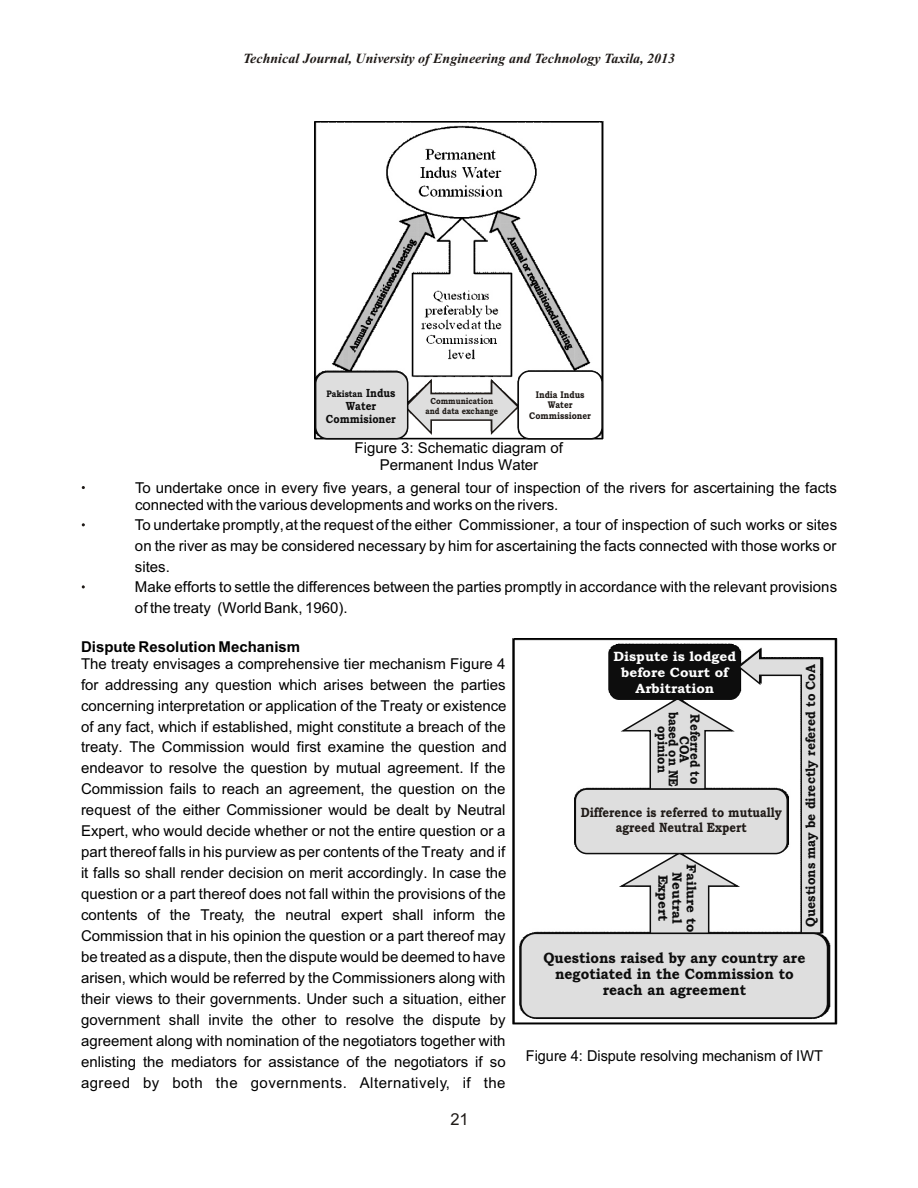
<style>
.page{position:relative;width:918px;height:1188px;background:#fff}
.page>*{position:absolute;margin:0;border:0;box-sizing:border-box;transform-origin:0 0}
.t1{font:16.5px "Arial";color:#1f1a17}
.t2{font:15px/21px "Arial";color:#000}
.t3{font:15px/16px "Bookman Old Style";color:#0d0d0d;text-align:center;scale:.93 1}
.t4{font:700 15px "Arial";color:#000}
.t5{font:italic 700 13.95px "Times New Roman";color:#1f1a17}
.t6{font:13.5px/14.5px "Bookman Old Style";color:#1f1a17;text-align:center;scale:.85 1}
.t7{font:13.5px/15.8px "Bookman Old Style";color:#fff;text-align:center}
.t8{font:13.5px "Bookman Old Style";color:#0d0d0d;scale:.9 1}
.t9{font:13.5px/10.9px "Bookman Old Style";color:#0d0d0d;text-align:center;scale:.88 1}
.t10{font:13.5px/14.2px "Bookman Old Style";color:#0d0d0d;text-align:center}
.t11{font:11.85px/12.8px "Bookman Old Style";color:#0d0d0d;text-align:center;scale:.85 1}
.t12{font:9.75px/10.5px "Bookman Old Style";color:#1f1a17;text-align:center;scale:.85 1}
.t13{font:9.45px "Bookman Old Style";color:#0d0d0d;scale:.85 1}
.t14{font:8.85px/9.4px "Bookman Old Style";color:#1f1a17;text-align:center;scale:.85 1}
.s1{font-size:11.85px}
</style>
<div class="page">
<img style="left:513px;top:639px;width:324px;height:386px">
<svg style="left:620px;top:647px;width:202px;height:288px"></svg>
<div style="left:520px;top:933px;width:308px;height:86px;background:#dedede;border:2px solid #0d0d0d;border-radius:15px"></div>
<img style="left:315px;top:122px;width:289px;height:318px">
<svg style="left:314px;top:370px;width:206px;height:70px"></svg>
<div style="left:518px;top:370px;width:85px;height:70px;background:#fff;border:2px solid #0d0d0d;border-radius:11px"></div>
<div style="left:575px;top:788px;width:213px;height:66px;background:#dedede;border:2px solid #0d0d0d;border-radius:12px"></div>
<div style="left:609px;top:645px;width:131px;height:55px;background:#0d0d0d;border:2px solid #0d0d0d;border-radius:9px"></div>
<p class="t5" style="left:243px;top:54px;width:434px">Technical Journal, University of Engineering and Technology Taxila, 2013</p>
<p class="t13" style="left:327px;top:390px;width:83px">Pakistan <span class="s1">Indus</span></p>
<p class="t11" style="left:326px;top:401px;width:84px">Water<br>Commisioner</p>
<p class="t12" style="left:529px;top:390px;width:74px">India Indus<br>Water<br>Commissioner</p>
<p class="t14" style="left:425px;top:397px;width:87px">Communication and data exchange</p>
<p class="t2" style="left:355px;top:441px;width:210px;line-height:16.8px;text-align:center">Figure 3: Schematic diagram of<br>Permanent Indus Water</p>
<p class="t2" style="left:135px;top:481px;width:703px;line-height:16.8px">To undertake once in every five years, a general tour of inspection of the rivers for ascertaining the facts connected with the various developments and works on the rivers.</p>
<p class="t2" style="left:81px;top:516px;width:6px">·</p>
<p class="t2" style="left:135px;top:516px;width:704px">To undertake promptly, at the request of the either Commissioner, a tour of inspection of such works or sites on the river as may be considered necessary by him for ascertaining the facts connected with those works or sites.<br>Make efforts to settle the differences between the parties promptly in accordance with the relevant provisions of the treaty (World Bank, 1960).</p>
<p class="t4" style="left:81px;top:641px;width:221px">Dispute Resolution Mechanism</p>
<p class="t2" style="left:81px;top:654px;width:427px;text-align:justify">The treaty envisages a comprehensive tier mechanism Figure 4 for addressing any question which arises between the parties concerning interpretation or application of the Treaty or existence of any fact, which if established, might constitute a breach of the treaty. The Commission would first examine the question and endeavor to resolve the question by mutual agreement. If the Commission fails to reach an agreement, the question on the request of the either Commissioner would be dealt by Neutral Expert, who would decide whether or not the entire question or a part thereof falls in his purview as per contents of the Treaty and if it falls so shall render decision on merit accordingly. In case the question or a part thereof does not fall within the provisions of the contents of the Treaty, the neutral expert shall inform the Commission that in his opinion the question or a part thereof may be treated as a dispute, then the dispute would be deemed to have arisen, which would be referred by the Commissioners along with their views to their governments. Under such a situation, either government shall invite the other to resolve the dispute by agreement along with nomination of the negotiators together with enlisting the mediators for assistance of the negotiators if so agreed by both the governments. Alternatively, if the</p>
<p class="t1" style="left:450px;top:1113px;width:20px">21</p>
<p class="t7" style="left:614px;top:650px;width:124px">Dispute is lodged before Court of<br>Arbitration</p>
<p class="t9" style="left:699px;top:712px;width:87px;rotate:90deg">Referred to<br>COA<br>based on NE opinion</p>
<p class="t6" style="left:581px;top:807px;width:238px">Difference is referred to mutually agreed Neutral Expert</p>
<p class="t10" style="left:697px;top:864px;width:70px;rotate:90deg">Failure to<br>Neutral<br>Expert</p>
<p class="t8" style="left:805px;top:927px;width:293px;rotate:-90deg">Questions may be directly refered to CoA</p>
<p class="t3" style="left:543px;top:952px;width:283px">Questions raised by any country are negotiated in the Commission to reach an agreement</p>
<p class="t2" style="left:526px;top:1046px;width:299px">Figure 4: Dispute resolving mechanism of IWT</p>
</div>
